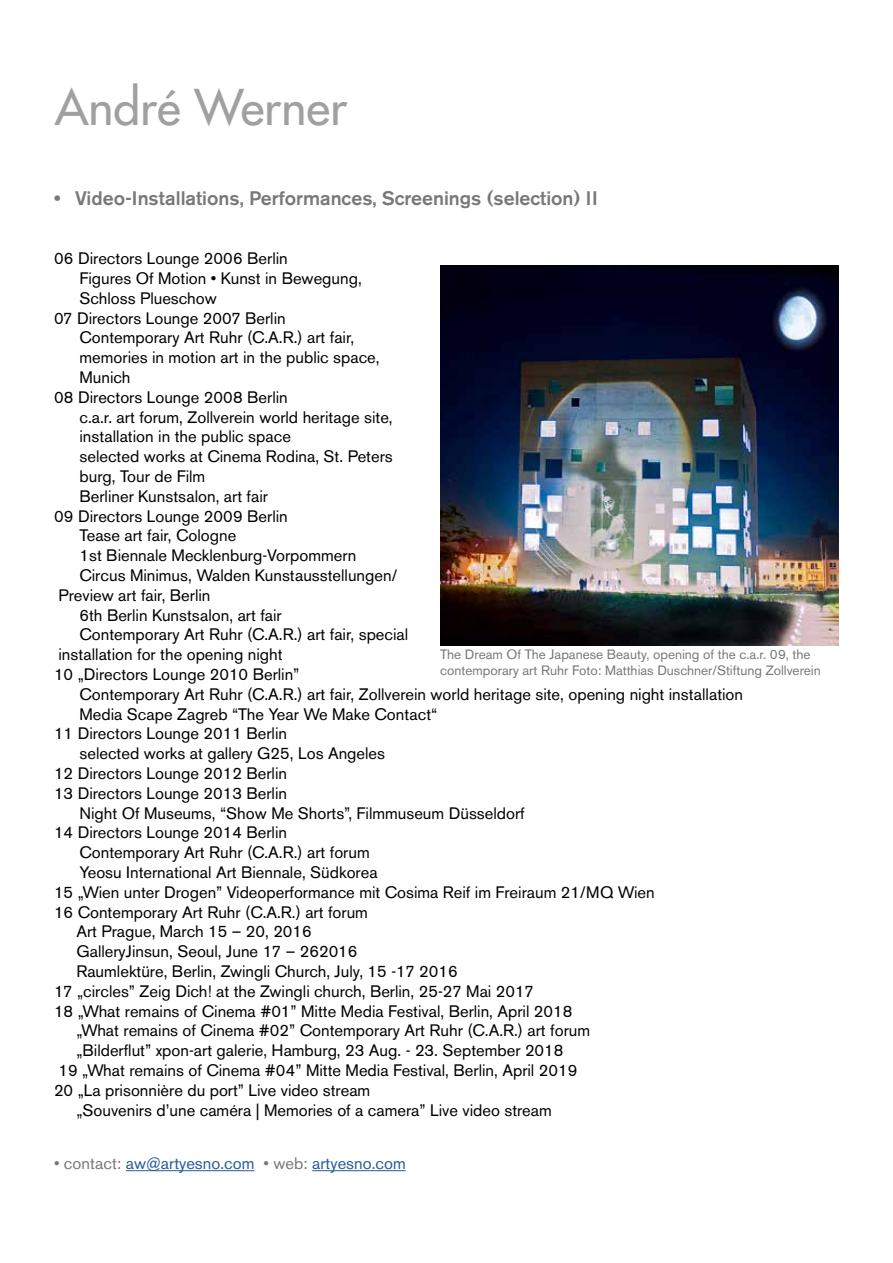
<style>
.page{position:relative;width:893px;height:1263px;background:#fff}
.page>*{position:absolute;margin:0;border:0;box-sizing:border-box;transform-origin:0 0}
.t1{font:500 48px "Futura Std";color:#a0a0a0}
.t2{font:500 19.5px "Akzidenz Grotesk BE";color:#787878}
.t3{font:16.5px "Akzidenz Grotesk BE";color:#000}
.t4{font:16.5px "Akzidenz Grotesk BE";color:#275b9b}
.t5{font:13.5px/16.2px "Akzidenz Grotesk BE";color:#787878}
.s1{font-stretch:expanded}
.s2{color:#787878}
</style>
<div class="page">
<img style="left:440px;top:266px;width:399px;height:379px">
<hr style="left:126px;top:1170px;width:128px;height:1px;background:#275b9b">
<hr style="left:312px;top:1170px;width:94px;height:1px;background:#275b9b">
<h1 class="t1" style="left:55px;top:78px;width:294px">André Werner</h1>
<p class="t2" style="left:54px;top:186px;width:545px"><span class="s1">•</span> Video-Installations, Performances, Screenings (selection) II</p>
<p class="t3" style="left:54px;top:249px;width:235px">06 Directors Lounge 2006 Berlin</p>
<p class="t3" style="left:80px;top:268px;width:284px">Figures Of Motion • Kunst in Bewegung,</p>
<p class="t3" style="left:80px;top:288px;width:139px">Schloss Plueschow</p>
<p class="t3" style="left:54px;top:308px;width:233px">07 Directors Lounge 2007 Berlin</p>
<p class="t3" style="left:80px;top:328px;width:276px">Contemporary Art Ruhr (C.A.R.) art fair,</p>
<p class="t3" style="left:80px;top:348px;width:302px">memories in motion art in the public space,</p>
<p class="t3" style="left:80px;top:367px;width:52px">Munich</p>
<p class="t3" style="left:54px;top:387px;width:235px">08 Directors Lounge 2008 Berlin</p>
<p class="t3" style="left:80px;top:407px;width:315px">c.a.r. art forum, Zollverein world heritage site,</p>
<p class="t3" style="left:80px;top:427px;width:213px">installation in the public space</p>
<p class="t3" style="left:80px;top:447px;width:315px">selected works at Cinema Rodina, St. Peters</p>
<p class="t3" style="left:80px;top:466px;width:127px">burg, Tour de Film</p>
<p class="t3" style="left:80px;top:486px;width:190px">Berliner Kunstsalon, art fair</p>
<p class="t3" style="left:54px;top:506px;width:235px">09 Directors Lounge 2009 Berlin</p>
<p class="t3" style="left:80px;top:526px;width:158px">Tease art fair, Cologne</p>
<p class="t3" style="left:80px;top:546px;width:278px">1st Biennale Mecklenburg-Vorpommern</p>
<p class="t3" style="left:80px;top:565px;width:319px">Circus Minimus, Walden Kunstausstellungen/</p>
<p class="t3" style="left:59px;top:585px;width:153px">Preview art fair, Berlin</p>
<p class="t3" style="left:80px;top:605px;width:204px">6th Berlin Kunstsalon, art fair</p>
<p class="t3" style="left:80px;top:625px;width:330px">Contemporary Art Ruhr (C.A.R.) art fair, special</p>
<p class="t3" style="left:59px;top:645px;width:226px">installation for the opening night</p>
<p class="t3" style="left:54px;top:664px;width:247px">10 „Directors Lounge 2010 Berlin”</p>
<p class="t3" style="left:80px;top:684px;width:665px">Contemporary Art Ruhr (C.A.R.) art fair, Zollverein world heritage site, opening night installation</p>
<p class="t3" style="left:80px;top:704px;width:359px">Media Scape Zagreb “The Year We Make Contact“</p>
<p class="t3" style="left:54px;top:724px;width:235px">11 Directors Lounge 2011 Berlin</p>
<p class="t3" style="left:80px;top:744px;width:307px">selected works at gallery G25, Los Angeles</p>
<p class="t3" style="left:54px;top:763px;width:235px">12 Directors Lounge 2012 Berlin</p>
<p class="t3" style="left:54px;top:783px;width:235px">13 Directors Lounge 2013 Berlin</p>
<p class="t3" style="left:80px;top:803px;width:447px">Night Of Museums, “Show Me Shorts”, Filmmuseum Düsseldorf</p>
<p class="t3" style="left:54px;top:823px;width:235px">14 Directors Lounge 2014 Berlin</p>
<p class="t3" style="left:80px;top:843px;width:292px">Contemporary Art Ruhr (C.A.R.) art forum</p>
<p class="t3" style="left:80px;top:862px;width:300px">Yeosu International Art Biennale, Südkorea</p>
<p class="t3" style="left:54px;top:882px;width:602px">15 „Wien unter Drogen” Videoperformance mit Cosima Reif im Freiraum 21/MQ Wien</p>
<p class="t3" style="left:54px;top:902px;width:315px">16 Contemporary Art Ruhr (C.A.R.) art forum</p>
<p class="t3" style="left:76px;top:922px;width:237px">Art Prague, March 15 – 20, 2016</p>
<p class="t3" style="left:76px;top:942px;width:283px">GalleryJinsun, Seoul, June 17 – 262016</p>
<p class="t3" style="left:76px;top:961px;width:383px">Raumlektüre, Berlin, Zwingli Church, July, 15 -17 2016</p>
<p class="t3" style="left:54px;top:981px;width:481px">17 „circles” Zeig Dich! at the Zwingli church, Berlin, 25-27 Mai 2017</p>
<p class="t3" style="left:54px;top:1001px;width:520px">18 „What remains of Cinema #01” Mitte Media Festival, Berlin, April 2018</p>
<p class="t3" style="left:76px;top:1021px;width:515px">„What remains of Cinema #02” Contemporary Art Ruhr (C.A.R.) art forum</p>
<p class="t3" style="left:76px;top:1041px;width:489px">„Bilderflut” xpon-art galerie, Hamburg, 23 Aug. - 23. September 2018</p>
<p class="t3" style="left:59px;top:1060px;width:520px">19 „What remains of Cinema #04” Mitte Media Festival, Berlin, April 2019</p>
<p class="t3" style="left:54px;top:1080px;width:318px">20 „La prisonnière du port” Live video stream</p>
<p class="t3" style="left:76px;top:1100px;width:477px">„Souvenirs d’une caméra | Memories of a camera” Live video stream</p>
<p class="t5" style="left:440px;top:646px;width:382px">The Dream Of The Japanese Beauty, opening of the c.a.r. 09, the contemporary art Ruhr Foto: Matthias Duschner/Stiftung Zollverein</p>
<p class="t4" style="left:54px;top:1153px;width:353px"><span class="s2">• contact:</span> aw@artyesno.com <span class="s2">• web:</span> artyesno.com</p>
</div>
